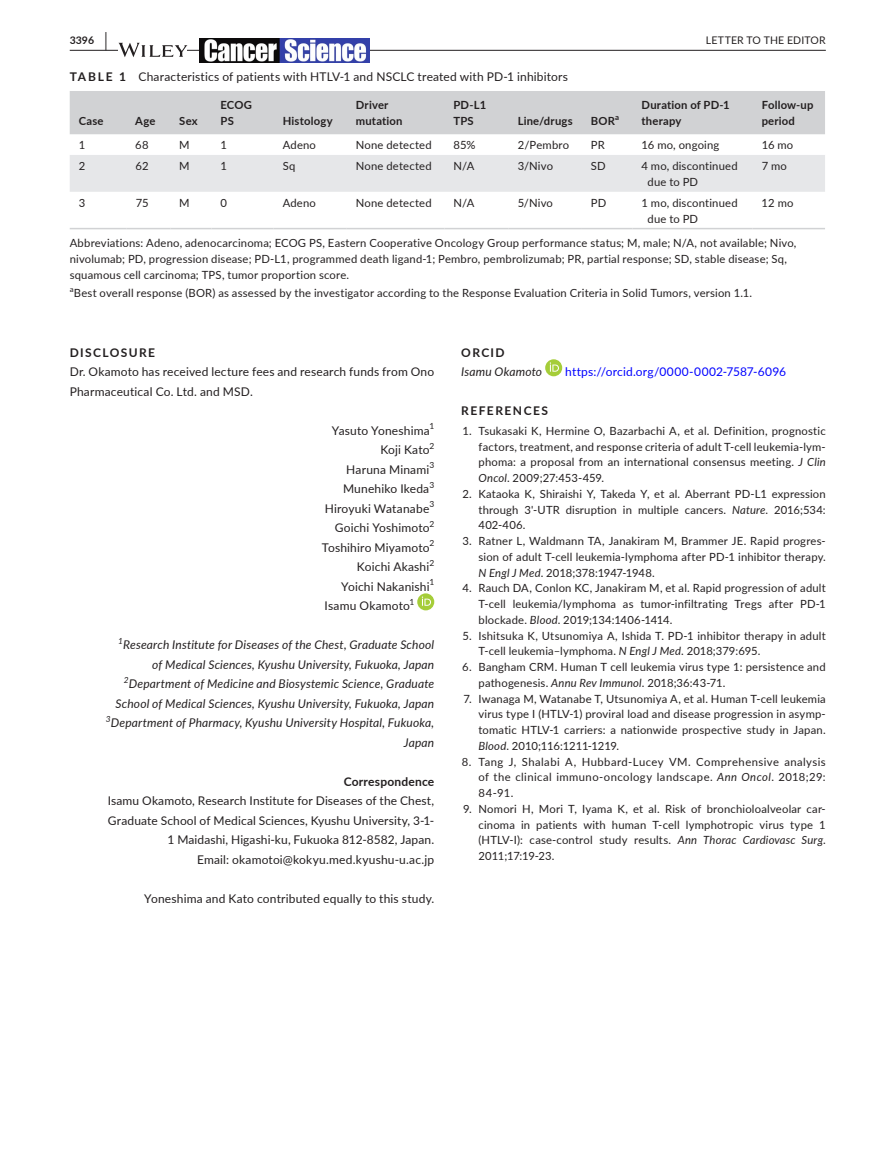
<style>
.page{position:relative;width:893px;height:1174px;background:#fff}
.page>*{position:absolute;margin:0;border:0;box-sizing:border-box;transform-origin:0 0}
.t1{font:12px/19.5px "Lato";letter-spacing:.01em;color:#231f20}
.t2{font:italic 12px/19.5px "Lato";letter-spacing:.015em;color:#231f20;text-align:right}
.t3{font:12px "Lato";letter-spacing:.015em;color:#00f}
.t4{font:700 12px "Lato";letter-spacing:.11em;color:#231f20}
.t5{font:700 12px "Lato";letter-spacing:.015em;color:#231f20}
.t6{font:11.25px/15.8px "Lato";letter-spacing:.015em;color:#231f20;text-align:justify}
.t7{font:700 11.25px/15.8px "Lato";letter-spacing:.02em;color:#231f20}
.t8{font:10.5px "Lato";letter-spacing:.02em;color:#231f20}
.t9{font:700 10.5px "Lato";color:#231f20}
.t10{font:8.4px "Lato";color:#231f20}
.t11{font:italic 8.4px "Lato";color:#231f20}
.t12{font:700 7.8px "Lato";color:#231f20}
.t13{font:7.8px "Lato";color:#231f20}
.s1{font-size:19.5px}
.s2{font-weight:700}
.s3{font-style:italic}
</style>
<div class="page">
<hr style="left:70px;top:50px;width:756px;height:1px;background:#231f20">
<svg style="left:119px;top:43px;width:68px;height:14px"></svg>
<img style="left:199px;top:38px;width:171px;height:24px">
<div style="left:417px;top:593px;width:17px;height:17px;background:#a5cd39;border-radius:50%"></div>
<svg style="left:422px;top:596px;width:9px;height:10px"></svg>
<svg style="left:545px;top:359px;width:17px;height:17px"></svg>
<svg style="left:550px;top:362px;width:9px;height:10px"></svg>
<div style="left:70px;top:91px;width:755px;height:43px;background:#d1d2d4"></div>
<div style="left:70px;top:155px;width:755px;height:37px;background:#e6e7e9"></div>
<hr style="left:70px;top:228px;width:56px;height:1px;background:#d1d2d4">
<hr style="left:126px;top:228px;width:44px;height:1px;background:#d1d2d4">
<hr style="left:170px;top:228px;width:42px;height:1px;background:#d1d2d4">
<hr style="left:212px;top:228px;width:62px;height:1px;background:#d1d2d4">
<hr style="left:274px;top:228px;width:73px;height:1px;background:#d1d2d4">
<hr style="left:347px;top:228px;width:97px;height:1px;background:#d1d2d4">
<hr style="left:444px;top:228px;width:65px;height:1px;background:#d1d2d4">
<hr style="left:509px;top:228px;width:73px;height:1px;background:#d1d2d4">
<hr style="left:582px;top:228px;width:51px;height:1px;background:#d1d2d4">
<hr style="left:633px;top:228px;width:120px;height:1px;background:#d1d2d4">
<hr style="left:753px;top:228px;width:72px;height:1px;background:#d1d2d4">
<p class="t9" style="left:70px;top:33px;width:39px">3396 <span class="s1">|</span></p>
<p class="t8" style="left:706px;top:33px;width:121px">LETTER TO THE EDITOR</p>
<p class="t1" style="left:70px;top:67px;width:500px"><span class="s2">TABLE 1</span> Characteristics of patients with HTLV-1 and NSCLC treated with PD-1 inhibitors</p>
<p class="t7" style="left:79px;top:113px;width:26px">Case</p>
<p class="t7" style="left:135px;top:113px;width:22px">Age</p>
<p class="t7" style="left:179px;top:113px;width:20px">Sex</p>
<p class="t7" style="left:356px;top:97px;width:48px">Driver mutation</p>
<p class="t7" style="left:453px;top:97px;width:34px">PD-L1<br>TPS</p>
<p class="t7" style="left:221px;top:97px;width:33px">ECOG<br>PS</p>
<p class="t7" style="left:518px;top:113px;width:56px">Line/drugs</p>
<p class="t7" style="left:591px;top:113px;width:26px">BOR</p>
<p class="t12" style="left:615px;top:111px;width:5px">a</p>
<p class="t7" style="left:283px;top:113px;width:51px">Histology</p>
<p class="t7" style="left:642px;top:97px;width:90px">Duration of PD-1 therapy</p>
<p class="t7" style="left:762px;top:97px;width:53px">Follow-up period</p>
<p class="t6" style="left:79px;top:136px;width:8px">1</p>
<p class="t6" style="left:135px;top:136px;width:15px">68</p>
<p class="t6" style="left:179px;top:136px;width:12px">M</p>
<p class="t6" style="left:221px;top:136px;width:8px">1</p>
<p class="t6" style="left:283px;top:136px;width:35px">Adeno</p>
<p class="t6" style="left:356px;top:136px;width:77px">None detected</p>
<p class="t6" style="left:453px;top:136px;width:24px">85%</p>
<p class="t6" style="left:518px;top:136px;width:53px">2/Pembro</p>
<p class="t6" style="left:591px;top:136px;width:15px">PR</p>
<p class="t6" style="left:642px;top:136px;width:79px">16 mo, ongoing</p>
<p class="t6" style="left:762px;top:136px;width:33px">16 mo</p>
<p class="t6" style="left:79px;top:158px;width:8px">2</p>
<p class="t6" style="left:136px;top:158px;width:14px">62</p>
<p class="t6" style="left:179px;top:158px;width:12px">M</p>
<p class="t6" style="left:221px;top:158px;width:8px">1</p>
<p class="t6" style="left:283px;top:158px;width:14px">Sq</p>
<p class="t6" style="left:356px;top:158px;width:77px">None detected</p>
<p class="t6" style="left:453px;top:158px;width:22px">N/A</p>
<p class="t6" style="left:518px;top:158px;width:37px">3/Nivo</p>
<p class="t6" style="left:591px;top:158px;width:16px">SD</p>
<p class="t6" style="left:648px;top:158px;width:92px;text-indent:-6px">4 mo, discontinued due to PD</p>
<p class="t6" style="left:762px;top:158px;width:27px">7 mo</p>
<p class="t6" style="left:79px;top:194px;width:8px">3</p>
<p class="t6" style="left:136px;top:194px;width:14px">75</p>
<p class="t6" style="left:179px;top:194px;width:12px">M</p>
<p class="t6" style="left:220px;top:194px;width:8px">0</p>
<p class="t6" style="left:283px;top:194px;width:35px">Adeno</p>
<p class="t6" style="left:356px;top:194px;width:77px">None detected</p>
<p class="t6" style="left:453px;top:194px;width:22px">N/A</p>
<p class="t6" style="left:518px;top:194px;width:37px">5/Nivo</p>
<p class="t6" style="left:591px;top:194px;width:17px">PD</p>
<p class="t6" style="left:648px;top:194px;width:92px;text-indent:-6px">1 mo, discontinued due to PD</p>
<p class="t6" style="left:762px;top:194px;width:33px">12 mo</p>
<p class="t6" style="left:70px;top:235px;width:728px;text-align:left">Abbreviations: Adeno, adenocarcinoma; ECOG PS, Eastern Cooperative Oncology Group performance status; M, male; N/A, not available; Nivo, nivolumab; PD, progression disease; PD-L1, programmed death ligand-1; Pembro, pembrolizumab; PR, partial response; SD, stable disease; Sq, squamous cell carcinoma; TPS, tumor proportion score.</p>
<p class="t13" style="left:70px;top:283px;width:5px">a</p>
<p class="t6" style="left:74px;top:284px;width:680px">Best overall response (BOR) as assessed by the investigator according to the Response Evaluation Criteria in Solid Tumors, version 1.1.</p>
<p class="t4" style="left:70px;top:343px;width:87px">DISCLOSURE</p>
<p class="t1" style="left:70px;top:362px;width:366px">Dr. Okamoto has received lecture fees and research funds from Ono<br>Pharmaceutical Co. Ltd. and MSD.</p>
<p class="t1" style="left:332px;top:420px;width:99px">Yasuto Yoneshima</p>
<p class="t10" style="left:429px;top:420px;width:6px">1</p>
<p class="t1" style="left:380px;top:440px;width:51px">Koji Kato</p>
<p class="t10" style="left:429px;top:440px;width:6px">2</p>
<p class="t1" style="left:346px;top:459px;width:85px">Haruna Minami</p>
<p class="t10" style="left:429px;top:459px;width:6px">3</p>
<p class="t1" style="left:343px;top:479px;width:88px">Munehiko Ikeda</p>
<p class="t10" style="left:429px;top:479px;width:6px">3</p>
<p class="t1" style="left:325px;top:498px;width:106px">Hiroyuki Watanabe</p>
<p class="t10" style="left:429px;top:498px;width:6px">3</p>
<p class="t1" style="left:335px;top:518px;width:96px">Goichi Yoshimoto</p>
<p class="t10" style="left:429px;top:518px;width:6px">2</p>
<p class="t1" style="left:322px;top:537px;width:109px">Toshihiro Miyamoto</p>
<p class="t10" style="left:429px;top:537px;width:6px">2</p>
<p class="t1" style="left:357px;top:557px;width:74px">Koichi Akashi</p>
<p class="t10" style="left:429px;top:557px;width:6px">2</p>
<p class="t1" style="left:341px;top:576px;width:90px">Yoichi Nakanishi</p>
<p class="t10" style="left:429px;top:576px;width:6px">1</p>
<p class="t1" style="left:325px;top:596px;width:87px">Isamu Okamoto</p>
<p class="t10" style="left:409px;top:596px;width:6px">1</p>
<p class="t11" style="left:118px;top:635px;width:6px">1</p>
<p class="t2" style="left:123px;top:635px;width:313px">Research Institute for Diseases of the Chest, Graduate School of Medical Sciences, Kyushu University, Fukuoka, Japan</p>
<p class="t11" style="left:124px;top:674px;width:6px">2</p>
<p class="t2" style="left:116px;top:674px;width:320px">Department of Medicine and Biosystemic Science, Graduate<br>School of Medical Sciences, Kyushu University, Fukuoka, Japan</p>
<p class="t11" style="left:106px;top:713px;width:6px">3</p>
<p class="t2" style="left:111px;top:713px;width:325px">Department of Pharmacy, Kyushu University Hospital, Fukuoka,<br>Japan</p>
<p class="t5" style="left:344px;top:772px;width:92px">Correspondence</p>
<p class="t1" style="left:108px;top:791px;width:328px;text-align:right">Isamu Okamoto, Research Institute for Diseases of the Chest, Graduate School of Medical Sciences, Kyushu University, 3-1- 1 Maidashi, Higashi-ku, Fukuoka 812-8582, Japan.<br>Email: okamotoi@kokyu.med.kyushu-u.ac.jp</p>
<p class="t1" style="left:144px;top:888px;width:292px">Yoneshima and Kato contributed equally to this study.</p>
<p class="t4" style="left:461px;top:343px;width:45px">ORCID</p>
<p class="t2" style="left:461px;top:362px;width:82px">Isamu Okamoto</p>
<p class="t3" style="left:565px;top:363px;width:222px">https://orcid.org/0000-0002-7587-6096</p>
<p class="t4" style="left:461px;top:402px;width:88px">REFERENCES</p>
<p class="t6" style="left:478px;top:422px;width:349px;text-indent:-16px">1. Tsukasaki K, Hermine O, Bazarbachi A, et al. Definition, prognostic factors, treatment, and response criteria of adult T-cell leukemia-lym&shy;phoma: a proposal from an international consensus meeting. <span class="s3">J Clin Oncol</span>. 2009;27:453-459.</p>
<p class="t6" style="left:478px;top:485px;width:349px;text-indent:-16px">2. Kataoka K, Shiraishi Y, Takeda Y, et al. Aberrant PD-L1 expression through 3'-UTR disruption in multiple cancers. <span class="s3">Nature</span>. 2016;534:<br>402-406.</p>
<p class="t6" style="left:478px;top:532px;width:349px;text-indent:-16px">3. Ratner L, Waldmann TA, Janakiram M, Brammer JE. Rapid progres&shy;sion of adult T-cell leukemia-lymphoma after PD-1 inhibitor therapy.<br><span class="s3">N Engl J Med</span>. 2018;378:1947-1948.</p>
<p class="t6" style="left:478px;top:580px;width:349px;text-indent:-16px">4. Rauch DA, Conlon KC, Janakiram M, et al. Rapid progression of adult T-cell leukemia/lymphoma as tumor-infiltrating Tregs after PD-1 blockade. <span class="s3">Blood</span>. 2019;134:1406-1414.</p>
<p class="t6" style="left:478px;top:627px;width:349px;text-indent:-16px">5. Ishitsuka K, Utsunomiya A, Ishida T. PD-1 inhibitor therapy in adult<br>T-cell leukemia–lymphoma. <span class="s3">N Engl J Med</span>. 2018;379:695.</p>
<p class="t6" style="left:478px;top:658px;width:349px;text-indent:-16px">6. Bangham CRM. Human T cell leukemia virus type 1: persistence and pathogenesis. <span class="s3">Annu Rev Immunol</span>. 2018;36:43-71.</p>
<p class="t6" style="left:478px;top:690px;width:349px;text-indent:-15px">7. Iwanaga M, Watanabe T, Utsunomiya A, et al. Human T-cell leukemia virus type I (HTLV-1) proviral load and disease progression in asymp&shy;tomatic HTLV-1 carriers: a nationwide prospective study in Japan.<br><span class="s3">Blood</span>. 2010;116:1211-1219.</p>
<p class="t6" style="left:478px;top:753px;width:349px;text-indent:-17px">8. Tang J, Shalabi A, Hubbard-Lucey VM. Comprehensive analysis of the clinical immuno-oncology landscape. <span class="s3">Ann Oncol</span>. 2018;29:<br>84-91.</p>
<p class="t6" style="left:478px;top:800px;width:349px;text-indent:-15px">9. Nomori H, Mori T, Iyama K, et al. Risk of bronchioloalveolar car&shy;cinoma in patients with human T-cell lymphotropic virus type 1 (HTLV-I): case-control study results. <span class="s3">Ann Thorac Cardiovasc Surg</span>.<br>2011;17:19-23.</p>
</div>
